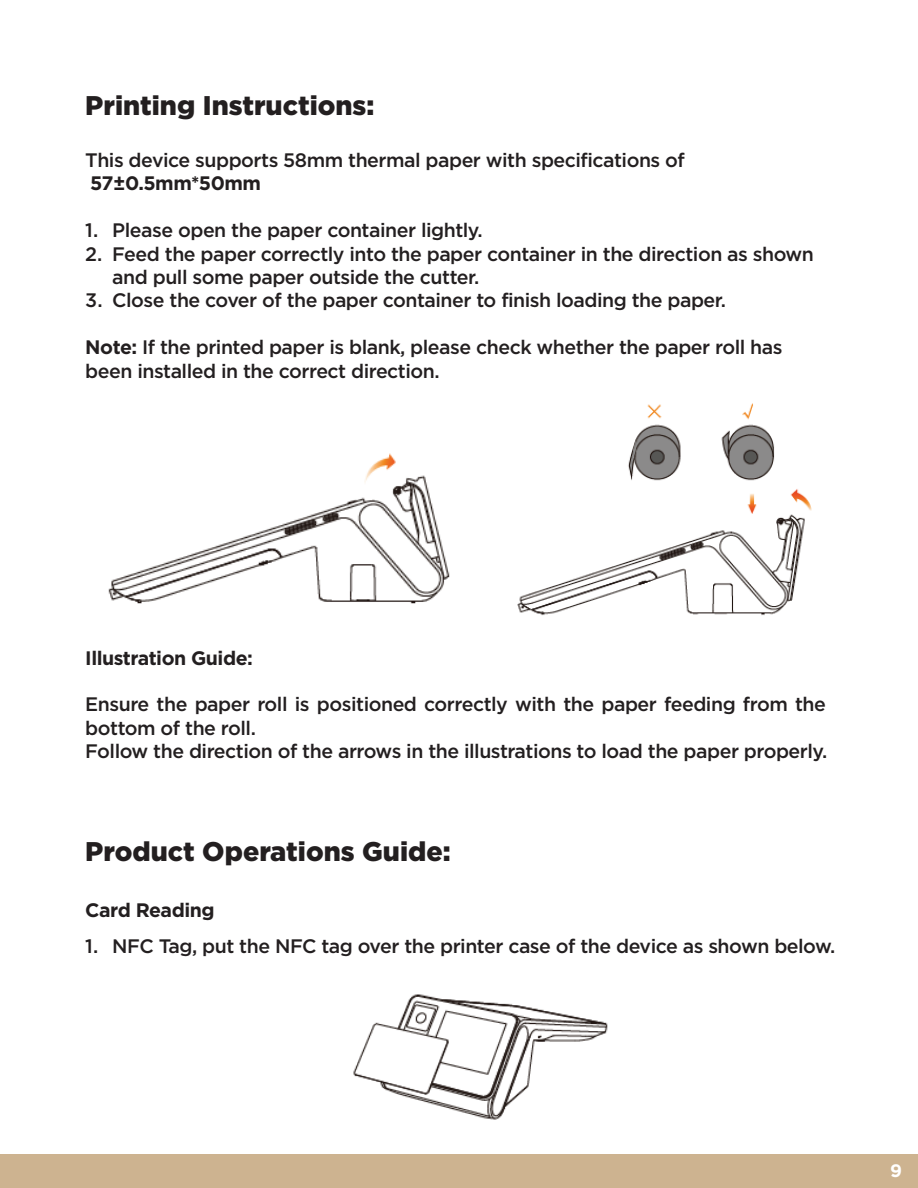
<style>
.page{position:relative;width:918px;height:1188px;background:#fff}
.page>*{position:absolute;margin:0;border:0;box-sizing:border-box;transform-origin:0 0}
.t1{font:900 27px "Gotham";color:#231f20}
.t2{font:500 19.5px/23.4px "Gotham";letter-spacing:-.025em;color:#231f20}
.t3{font:700 19.5px "Gotham";letter-spacing:-.025em;color:#231f20}
.t4{font:700 18px "Gotham";color:#fff}
.s1{font-weight:700}
</style>
<div class="page">
<div style="left:0;top:1155px;width:918px;height:33px;background:#cdb390"></div>
<img style="left:517px;top:403px;width:295px;height:213px">
<img style="left:353px;top:994px;width:255px;height:126px">
<img style="left:108px;top:453px;width:342px;height:151px">
<h1 class="t1" style="left:85px;top:90px;width:291px">Printing Instructions:</h1>
<p class="t2" style="left:85px;top:148px;width:601px">This device supports 58mm thermal paper with specifications of</p>
<p class="t3" style="left:90px;top:170px;width:172px">57±0.5mm*50mm</p>
<p class="t2" style="left:85px;top:218px;width:399px">1. Please open the paper container lightly.</p>
<p class="t2" style="left:112px;top:242px;width:703px;text-indent:-27px">2. Feed the paper correctly into the paper container in the direction as shown and pull some paper outside the cutter.</p>
<p class="t2" style="left:85px;top:288px;width:642px">3. Close the cover of the paper container to finish loading the paper.</p>
<p class="t2" style="left:85px;top:335px;width:699px"><span class="s1">Note:</span> If the printed paper is blank, please check whether the paper roll has been installed in the correct direction.</p>
<p class="t3" style="left:85px;top:645px;width:169px">Illustration Guide:</p>
<p class="t2" style="left:85px;top:692px;width:744px">Ensure the paper roll is positioned correctly with the paper feeding from the bottom of the roll.<br>Follow the direction of the arrows in the illustrations to load the paper properly.</p>
<h1 class="t1" style="left:85px;top:836px;width:367px">Product Operations Guide:</h1>
<p class="t3" style="left:85px;top:898px;width:131px">Card Reading</p>
<p class="t2" style="left:85px;top:934px;width:752px">1. NFC Tag, put the NFC tag over the printer case of the device as shown below.</p>
<p class="t4" style="left:890px;top:1159px;width:13px">9</p>
</div>
